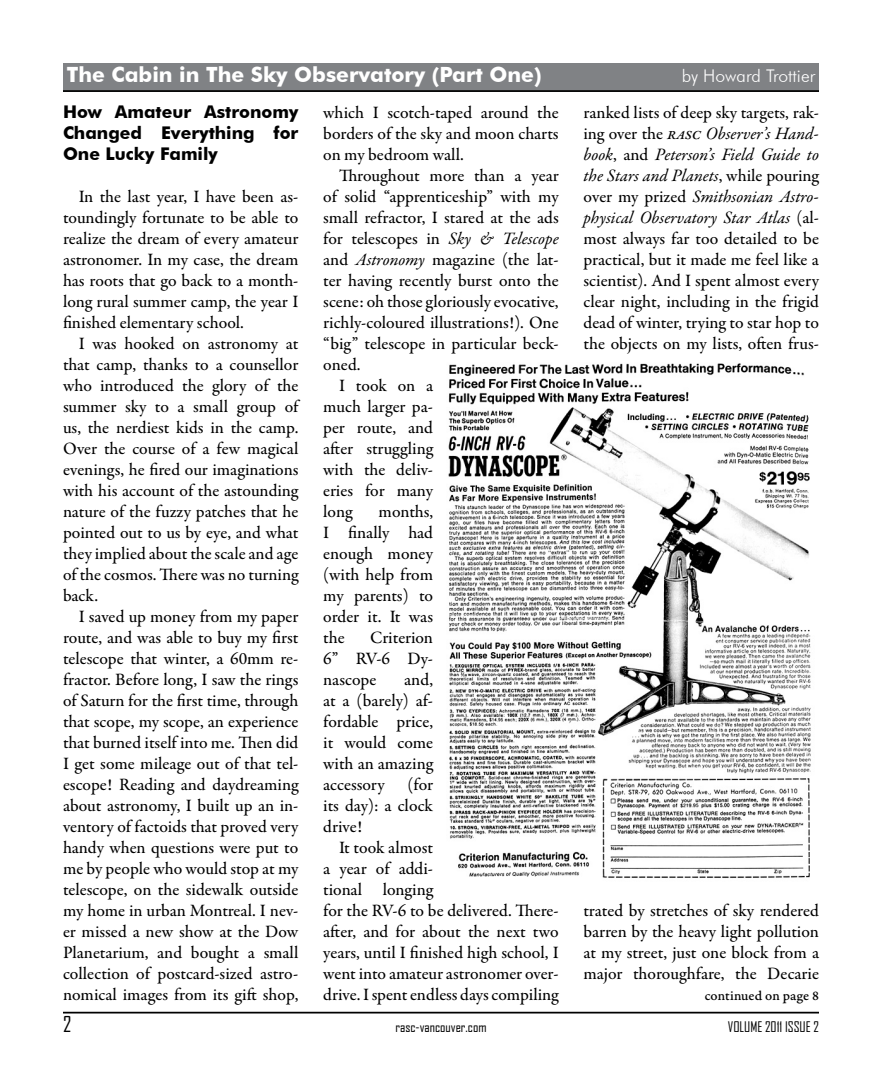
<style>
.page{position:relative;width:882px;height:1071px;background:#fff}
.page>*{position:absolute;margin:0;border:0;box-sizing:border-box;transform-origin:0 0}
.t1{font:700 21px "Futura BT";color:#fff}
.t2{font:21px "Agency FB";color:#000}
.t3{font:500 17.5px/21px "Garamond Premr Pro";color:#000;text-align:justify}
.t4{font:700 17.5px/21px "Futura BT";color:#000;text-align:justify}
.t5{font:300 17.5px "Futura BT";color:#fff}
.t6{font:14px "Agency FB";color:#000}
.t7{font:14px "Garamond Premr Pro Med Capt";color:#000}
.s1{font-family:"Garamond Premr Pro Med It";font-weight:400}
.s2{font-weight:400;font-style:italic}
</style>
<div class="page">
<hr style="left:63px;top:1012px;width:756px;height:2px;background:#000">
<div style="left:63px;top:63px;width:756px;height:28px;background:#808285"></div>
<hr style="left:63px;top:90px;width:756px;height:2px;background:#000">
<img style="left:448px;top:363px;width:363px;height:515px">
<p class="t1" style="left:67px;top:62px;width:476px">The Cabin in The Sky Observatory (Part One)</p>
<p class="t5" style="left:682px;top:66px;width:135px">by Howard Trottier</p>
<p class="t4" style="left:63px;top:101px;width:237px">How Amateur Astronomy Changed Everything for One Lucky Family</p>
<p class="t3" style="left:63px;top:187px;width:237px;text-indent:16px">In the last year, I have been as&shy;toundingly fortunate to be able to realize the dream of every amateur astronomer. In my case, the dream has roots that go back to a month&shy;long rural summer camp, the year I finished elementary school.</p>
<p class="t3" style="left:63px;top:334px;width:237px;text-indent:16px">I was hooked on astronomy at that camp, thanks to a counsellor who introduced the glory of the summer sky to a small group of us, the nerdiest kids in the camp.<br>Over the course of a few magical evenings, he fired our imaginations with his account of the astounding nature of the fuzzy patches that he pointed out to us by eye, and what they implied about the scale and age of the cosmos. There was no turning back.</p>
<p class="t3" style="left:63px;top:607px;width:237px;text-indent:16px">I saved up money from my paper route, and was able to buy my first telescope that winter, a 60mm re&shy;fractor. Before long, I saw the rings of Saturn for the first time, through that scope, my scope, an experience that burned itself into me. Then did I get some mileage out of that tel&shy;escope! Reading and daydreaming about astronomy, I built up an in&shy;ventory of factoids that proved very handy when questions were put to me by people who would stop at my telescope, on the sidewalk outside my home in urban Montreal. I nev&shy;er missed a new show at the Dow Planetarium, and bought a small collection of postcard-sized astro&shy;nomical images from its gift shop,</p>
<p class="t3" style="left:584px;top:102px;width:237px">ranked lists of deep sky targets, rak&shy;ing over the <span class="s1">rasc</span> <span class="s2">Observer’s Hand&shy;book</span>, and <span class="s2">Peterson’s Field Guide to the Stars and Planets</span>, while pouring over my prized <span class="s2">Smithsonian Astro&shy;physical Observatory Star Atlas</span> (al&shy;most always far too detailed to be practical, but it made me feel like a scientist). And I spent almost every clear night, including in the frigid dead of winter, trying to star hop to the objects on my lists, often frus-</p>
<p class="t3" style="left:323px;top:102px;width:237px">which I scotch-taped around the borders of the sky and moon charts on my bedroom wall.</p>
<p class="t3" style="left:339px;top:165px;width:221px">Throughout more than a year</p>
<p class="t3" style="left:323px;top:186px;width:237px">of solid “apprenticeship” with my</p>
<p class="t3" style="left:323px;top:207px;width:237px">small refractor, I stared at the ads</p>
<p class="t3" style="left:323px;top:228px;width:237px">for telescopes in <span class="s2">Sky &amp; Telescope</span></p>
<p class="t3" style="left:323px;top:249px;width:237px">and <span class="s2">Astronomy</span> magazine (the lat-</p>
<p class="t3" style="left:323px;top:270px;width:237px">ter having recently burst onto the</p>
<p class="t3" style="left:323px;top:291px;width:237px">scene: oh those gloriously evocative,</p>
<p class="t3" style="left:323px;top:312px;width:237px">richly-coloured illustrations!). One</p>
<p class="t3" style="left:323px;top:333px;width:237px">“big” telescope in particular beck-</p>
<p class="t3" style="left:323px;top:354px;width:39px">oned.</p>
<p class="t3" style="left:339px;top:375px;width:96px">I took on a</p>
<p class="t3" style="left:323px;top:396px;width:111px">much larger pa-</p>
<p class="t3" style="left:323px;top:417px;width:111px">per route, and</p>
<p class="t3" style="left:323px;top:438px;width:111px">after struggling</p>
<p class="t3" style="left:323px;top:459px;width:111px">with the deliv-</p>
<p class="t3" style="left:323px;top:480px;width:111px">eries for many</p>
<p class="t3" style="left:323px;top:501px;width:31px">long</p>
<p class="t3" style="left:323px;top:501px;width:111px;text-indent:55px">months, I finally had enough money (with help from my parents) to order it. It was the</p>
<p class="t3" style="left:323px;top:627px;width:111px;text-indent:47px">Criterion 6” RV-6 Dy&shy;nascope</p>
<p class="t3" style="left:323px;top:669px;width:111px;text-indent:81px">and, at a (barely) af&shy;fordable price, it would come with an amazing accessory</p>
<p class="t3" style="left:323px;top:774px;width:111px;text-indent:84px">(for its day): a clock drive!</p>
<p class="t3" style="left:323px;top:837px;width:237px;text-align:left;text-indent:16px">It took almost<br>a year of addi-<br>tional longing<br>for the RV-6 to be delivered. There&shy;after, and for about the next two years, until I finished high school, I went into amateur astronomer over&shy;drive. I spent endless days compiling</p>
<p class="t3" style="left:584px;top:900px;width:237px">trated by stretches of sky rendered barren by the heavy light pollution at my street, just one block from a major thoroughfare, the Decarie</p>
<p class="t7" style="left:705px;top:988px;width:116px">continued on page 8</p>
<p class="t2" style="left:63px;top:1011px;width:10px">2</p>
<p class="t6" style="left:395px;top:1018px;width:93px">rasc-vancouver.com</p>
<p class="t6" style="left:728px;top:1018px;width:93px">VOLUME 2011 ISSUE 2</p>
</div>
